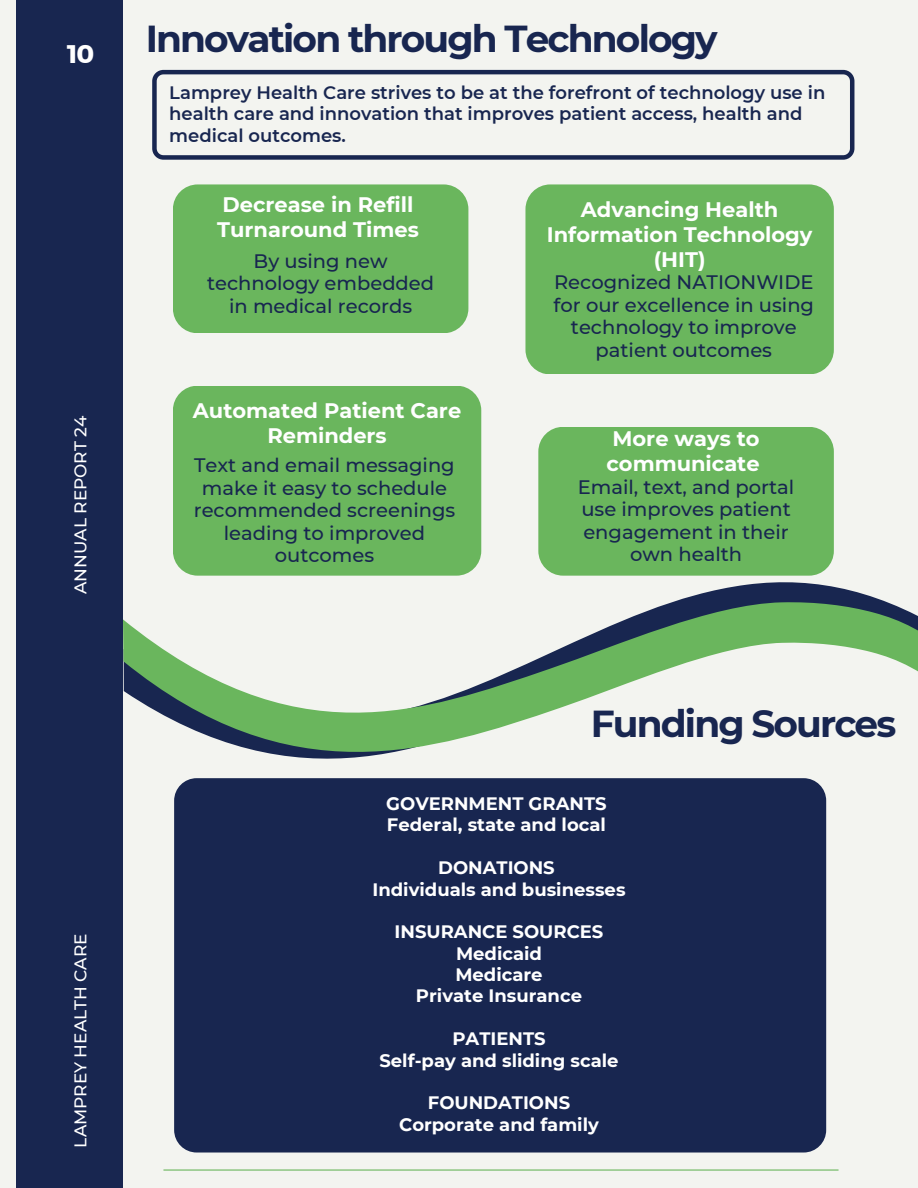
<style>
.page{position:relative;width:918px;height:1188px;background:#f3f4f0}
.page>*{position:absolute;margin:0;border:0;box-sizing:border-box;transform-origin:0 0}
.t1{font:700 37.5px "Montserrat";letter-spacing:-.05em;color:#182650}
.t2{font:25.35px "Kief Montaser Bold";color:#fff}
.t3{font:700 21px/24.8px "Montserrat";color:#fff}
.t4{font:500 19.5px/22.5px "Montserrat";color:#182650;text-align:center}
.t5{font:700 18px/21.3px "Montserrat";color:#fff;text-align:center}
.t6{font:600 18px/21.3px "Montserrat";color:#182650}
.t7{font:500 16.95px "Montserrat";color:#fff}
</style>
<div class="page">
<div style="left:16px;top:0;width:107px;height:1188px;background:#182650"></div>
<hr style="left:163px;top:1169px;width:676px;height:2px;background:#6ab65d">
<div style="left:174px;top:778px;width:652px;height:375px;background:#182650;border-radius:22px"></div>
<div style="left:173px;top:184px;width:295px;height:149px;background:#6ab65d;border-radius:25px"></div>
<svg style="left:174px;top:582px;width:713px;height:226px"></svg>
<svg style="left:123px;top:602px;width:795px;height:195px"></svg>
<div style="left:538px;top:427px;width:296px;height:149px;background:#6ab65d;border-radius:25px"></div>
<div style="left:525px;top:184px;width:309px;height:190px;background:#6ab65d;border-radius:25px"></div>
<div style="left:173px;top:386px;width:308px;height:190px;background:#6ab65d;border-radius:25px"></div>
<svg style="left:152px;top:70px;width:702px;height:90px"></svg>
<p class="t2" style="left:68px;top:39px;width:28px">10</p>
<p class="t7" style="left:70px;top:594px;width:180px;rotate:-90deg">ANNUAL REPORT 24</p>
<p class="t7" style="left:70px;top:1148px;width:216px;rotate:-90deg">LAMPREY HEALTH CARE</p>
<p class="t1" style="left:146px;top:15px;width:573px">Innovation through Technology</p>
<p class="t6" style="left:169px;top:82px;width:658px">Lamprey Health Care strives to be at the forefront of technology use in health care and innovation that improves patient access, health and medical outcomes.</p>
<p class="t3" style="left:217px;top:193px;width:203px">Decrease in Refill<br>Turnaround Times</p>
<p class="t4" style="left:207px;top:249px;width:229px">By using new technology embedded in medical records</p>
<p class="t3" style="left:193px;top:399px;width:270px;text-align:center">Automated Patient Care<br>Reminders</p>
<p class="t4" style="left:194px;top:454px;width:263px">Text and email messaging make it easy to schedule recommended screenings leading to improved outcomes</p>
<p class="t3" style="left:547px;top:197px;width:267px;text-align:center">Advancing Health<br>Information Technology (HIT)</p>
<p class="t4" style="left:554px;top:271px;width:262px">Recognized NATIONWIDE for our excellence in using technology to improve patient outcomes</p>
<p class="t3" style="left:607px;top:426px;width:155px">More ways to communicate</p>
<p class="t4" style="left:578px;top:475px;width:218px">Email, text, and portal use improves patient engagement in their own health</p>
<h1 class="t1" style="left:591px;top:700px;width:307px">Funding Sources</h1>
<p class="t5" style="left:386px;top:793px;width:222px;text-align:left">GOVERNMENT GRANTS<br>Federal, state and local</p>
<p class="t5" style="left:372px;top:857px;width:255px">DONATIONS<br>Individuals and businesses</p>
<p class="t5" style="left:395px;top:921px;width:210px">INSURANCE SOURCES<br>Medicaid<br>Medicare<br>Private Insurance</p>
<p class="t5" style="left:379px;top:1028px;width:241px">PATIENTS<br>Self-pay and sliding scale</p>
<p class="t5" style="left:399px;top:1092px;width:201px">FOUNDATIONS<br>Corporate and family</p>
</div>
